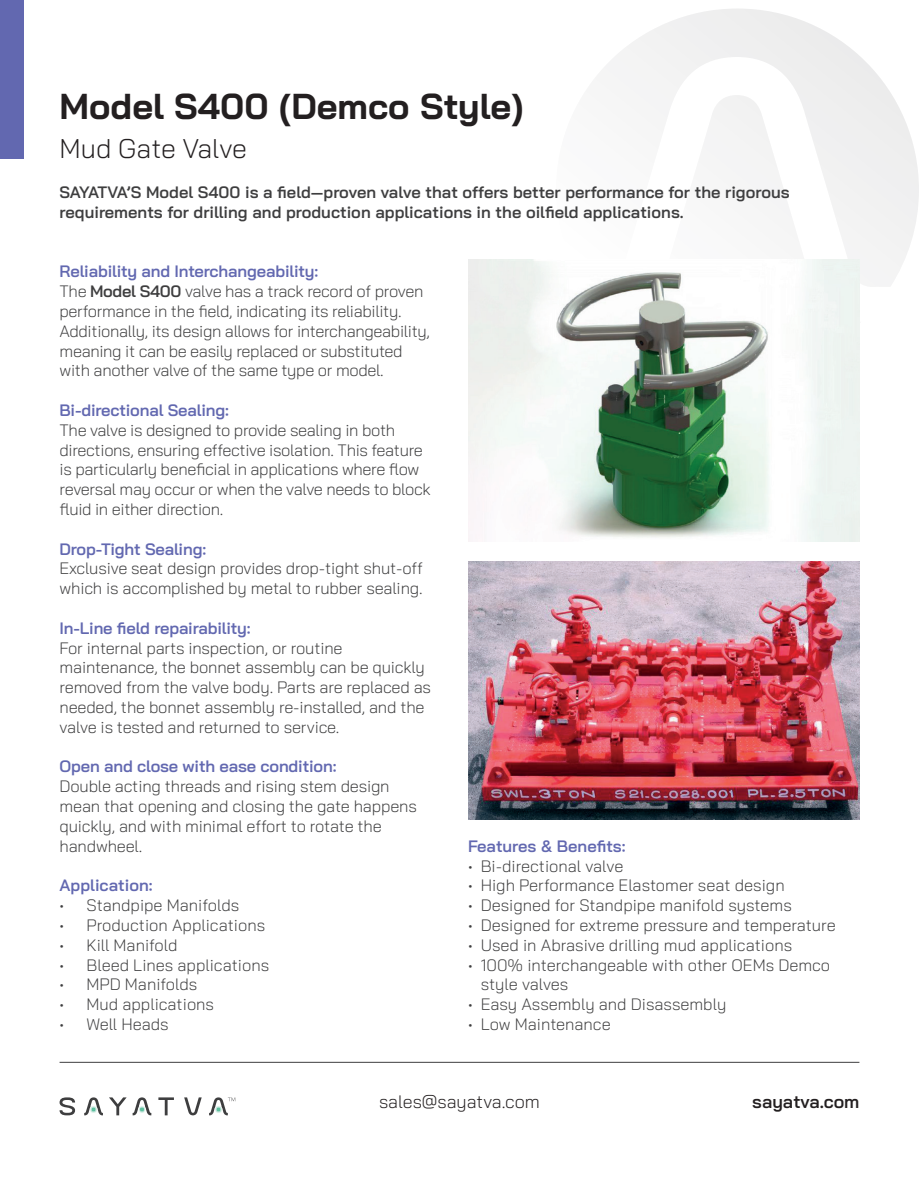
<style>
.page{position:relative;width:919px;height:1191px;background:#fff}
.page>*{position:absolute;margin:0;border:0;box-sizing:border-box;transform-origin:0 0}
.t1{font:700 36px "Bai Jamjuree";color:#231f20}
.t2{font:300 27px "Bai Jamjuree";color:#231f20}
.t3{font:300 18px "Bai Jamjuree";color:#231f20}
.t4{font:600 18px "Bai Jamjuree";color:#231f20}
.t5{font:300 16.5px/19.8px "Bai Jamjuree";letter-spacing:-.01em;color:#3e3e3f}
.t6{font:600 16.5px/19.8px "Bai Jamjuree";color:#3e3e3f}
.t7{font:600 16.5px "Bai Jamjuree";letter-spacing:-.01em;color:#6268b0}
.s1{font-weight:600;color:#6268b0}
.s2{font-weight:600}
</style>
<div class="page">
<svg style="left:60px;top:1097px;width:15px;height:18px"></svg>
<svg style="left:158px;top:1097px;width:16px;height:18px"></svg>
<svg style="left:184px;top:1097px;width:18px;height:18px"></svg>
<svg style="left:109px;top:1097px;width:18px;height:18px"></svg>
<svg style="left:84px;top:1097px;width:19px;height:18px"></svg>
<svg style="left:133px;top:1097px;width:18px;height:18px"></svg>
<svg style="left:209px;top:1097px;width:26px;height:18px"></svg>
<hr style="left:60px;top:1062px;width:799px;height:1px;background:#3e3e3f">
<svg style="left:604px;top:9px;width:314px;height:281px;fill:#f6f6f6"></svg>
<div style="left:0;top:0;width:24px;height:158px;background:#6268b0"></div>
<img style="left:468px;top:561px;width:391px;height:258px">
<img style="left:468px;top:260px;width:391px;height:282px">
<h1 class="t1" style="left:60px;top:85px;width:465px">Model S400 (Demco Style)</h1>
<h2 class="t2" style="left:60px;top:126px;width:189px">Mud Gate Valve</h2>
<p class="t6" style="left:60px;top:182px;width:731px">SAYATVA’S Model S400 is a field—proven valve that offers better performance for the rigorous requirements for drilling and production applications in the oilfield applications.</p>
<p class="t5" style="left:60px;top:261px;width:372px"><span class="s1">Reliability and Interchangeability:<br></span>The <span class="s2">Model S400</span> valve has a track record of proven performance in the field, indicating its reliability.<br>Additionally, its design allows for interchangeability, meaning it can be easily replaced or substituted with another valve of the same type or model.</p>
<p class="t7" style="left:60px;top:400px;width:171px">Bi-directional Sealing:</p>
<p class="t5" style="left:60px;top:420px;width:373px">The valve is designed to provide sealing in both directions, ensuring effective isolation. This feature is particularly beneficial in applications where flow reversal may occur or when the valve needs to block fluid in either direction.</p>
<p class="t7" style="left:60px;top:539px;width:148px">Drop-Tight Sealing:</p>
<p class="t5" style="left:60px;top:558px;width:365px">Exclusive seat design provides drop-tight shut-off which is accomplished by metal to rubber sealing.</p>
<p class="t7" style="left:60px;top:618px;width:193px">In-Line field repairability:</p>
<p class="t5" style="left:60px;top:638px;width:373px">For internal parts inspection, or routine maintenance, the bonnet assembly can be quickly removed from the valve body. Parts are replaced as needed, the bonnet assembly re-installed, and the valve is tested and returned to service.</p>
<p class="t7" style="left:60px;top:757px;width:278px">Open and close with ease condition:</p>
<p class="t5" style="left:60px;top:776px;width:359px">Double acting threads and rising stem design mean that opening and closing the gate happens quickly, and with minimal effort to rotate the handwheel.</p>
<p class="t7" style="left:60px;top:876px;width:95px">Application:</p>
<p class="t5" style="left:60px;top:895px;width:181px">• Standpipe Manifolds</p>
<p class="t5" style="left:60px;top:915px;width:207px">• Production Applications</p>
<p class="t5" style="left:60px;top:935px;width:119px">• Kill Manifold</p>
<p class="t5" style="left:60px;top:954px;width:211px">• Bleed Lines applications</p>
<p class="t5" style="left:60px;top:974px;width:139px">• MPD Manifolds</p>
<p class="t5" style="left:60px;top:994px;width:156px">• Mud applications</p>
<p class="t5" style="left:60px;top:1014px;width:111px">• Well Heads</p>
<p class="t7" style="left:468px;top:836px;width:159px">Features &amp; Benefits:</p>
<p class="t5" style="left:468px;top:855px;width:157px">• Bi-directional valve</p>
<p class="t5" style="left:468px;top:875px;width:318px">• High Performance Elastomer seat design</p>
<p class="t5" style="left:468px;top:895px;width:325px">• Designed for Standpipe manifold systems</p>
<p class="t5" style="left:468px;top:915px;width:369px">• Designed for extreme pressure and temperature</p>
<p class="t5" style="left:468px;top:935px;width:325px">• Used in Abrasive drilling mud applications</p>
<p class="t5" style="left:480px;top:954px;width:351px;text-indent:-13px">• 100% interchangeable with other OEMs Demco style valves</p>
<p class="t5" style="left:468px;top:994px;width:260px">• Easy Assembly and Disassembly</p>
<p class="t5" style="left:468px;top:1014px;width:144px">• Low Maintenance</p>
<p class="t3" style="left:379px;top:1086px;width:162px">sales@sayatva.com</p>
<p class="t4" style="left:752px;top:1091px;width:109px">sayatva.com</p>
</div>
